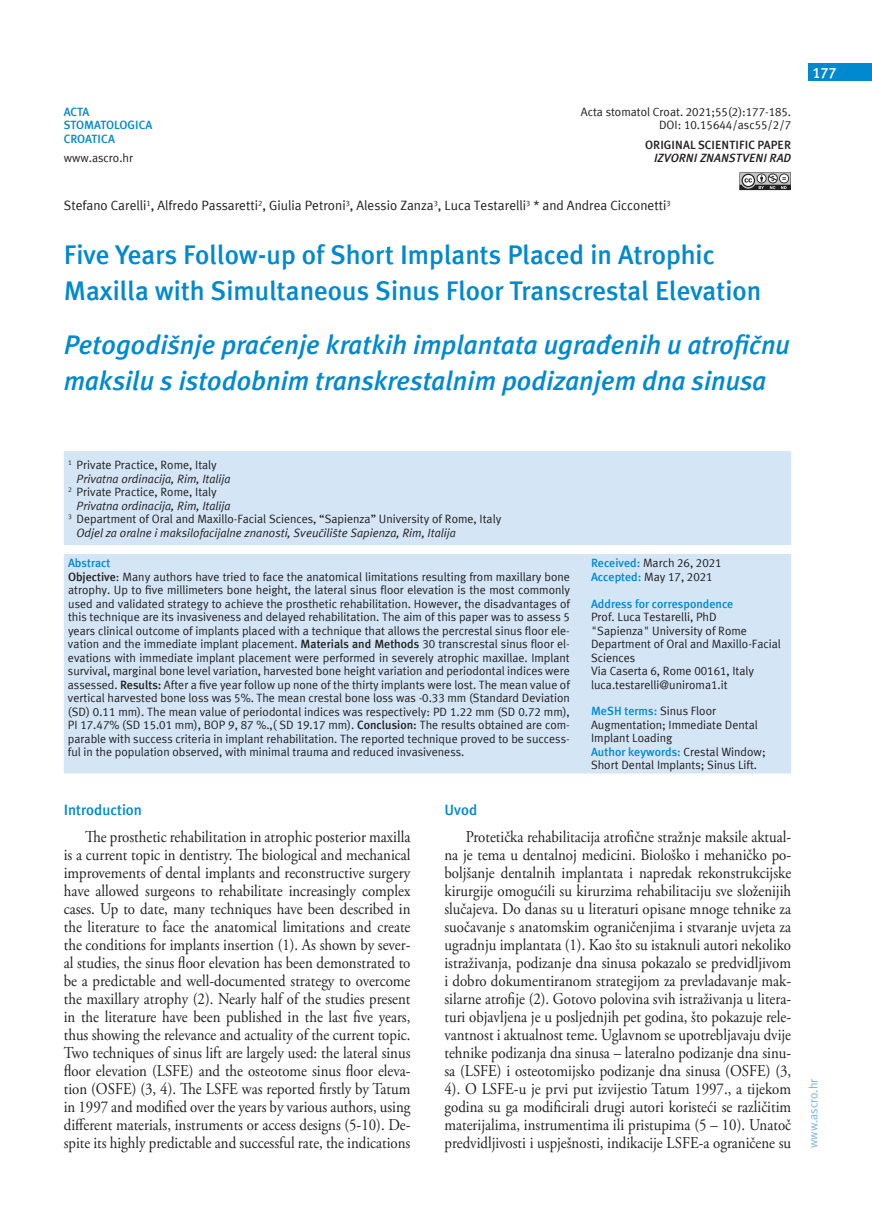
<style>
.page{position:relative;width:872px;height:1212px;background:#fff}
.page>*{position:absolute;margin:0;border:0;box-sizing:border-box;transform-origin:0 0}
.t1{font:italic 700 27px/36px "Meta ASC";color:#0089cf}
.t2{font:700 27px/36px "Meta ASC";color:#0089cf}
.t3{font:16.5px/18px "Adobe Garamond Pro";color:#231f20;text-align:justify;scale:.9 1}
.t4{font:700 15px "Meta ASC";color:#0089cf}
.t5{font:700 15px "Meta ASC";color:#fff}
.t6{font:13.5px "Meta ASC";color:#231f20}
.t7{font:12px/13.5px "Meta ASC";color:#231f20}
.t8{font:italic 12px "Meta ASC";color:#231f20}
.t9{font:700 12px/13.5px "Meta ASC";color:#0089cf}
.t10{font:700 12px "Meta ASC";letter-spacing:.005em;color:#231f20}
.t11{font:italic 700 12px "Meta ASC";letter-spacing:.005em;color:#231f20}
.t12{font:12px "Meta ASC";color:#77b6e4}
.s1{font-weight:700;color:#0089cf}
.s2{font-weight:700}
</style>
<div class="page">
<div style="left:808px;top:64px;width:64px;height:17px;background:#0089cf"></div>
<div style="left:64px;top:451px;width:727px;height:322px;background:#d4e6f6"></div>
<div style="left:64px;top:545px;width:727px;height:9px;background:#fff"></div>
<svg style="left:739px;top:172px;width:52px;height:18px"></svg>
<p class="t7" style="left:581px;top:105px;width:212px;text-align:right">Acta stomatol Croat. 2021;55(2):177-185.<br>DOI: 10.15644/asc55/2/7</p>
<p class="t10" style="left:645px;top:138px;width:147px">ORIGINAL SCIENTIFIC PAPER</p>
<p class="t11" style="left:654px;top:151px;width:139px">IZVORNI ZNANSTVENI RAD</p>
<p class="t6" style="left:64px;top:198px;width:608px">Stefano Carelli<sup>1</sup>, Alfredo Passaretti<sup>2</sup>, Giulia Petroni<sup>3</sup>, Alessio Zanza<sup>3</sup>, Luca Testarelli<sup>3</sup> * and Andrea Cicconetti<sup>3</sup></p>
<h1 class="t2" style="left:64px;top:237px;width:699px">Five Years Follow-up of Short Implants Placed in Atrophic<br>Maxilla with Simultaneous Sinus Floor Transcrestal Elevation</h1>
<h1 class="t1" style="left:64px;top:327px;width:727px">Petogodišnje praćenje kratkih implantata ugrađenih u atrofičnu maksilu s istodobnim transkrestalnim podizanjem dna sinusa</h1>
<p class="t9" style="left:64px;top:105px;width:90px">ACTA<br>STOMATOLOGICA<br>CROATICA</p>
<p class="t7" style="left:64px;top:151px;width:71px">www.ascro.hr</p>
<p class="t5" style="left:812px;top:64px;width:26px">177</p>
<p class="t7" style="left:68px;top:458px;width:150px"><sup>1</sup> Private Practice, Rome, Italy</p>
<p class="t8" style="left:77px;top:471px;width:156px">Privatna ordinacija, Rim, Italija</p>
<p class="t7" style="left:68px;top:485px;width:150px"><sup>2</sup> Private Practice, Rome, Italy</p>
<p class="t8" style="left:77px;top:498px;width:156px">Privatna ordinacija, Rim, Italija</p>
<p class="t7" style="left:68px;top:512px;width:435px"><sup>3</sup> Department of Oral and Maxillo-Facial Sciences, “Sapienza” University of Rome, Italy</p>
<p class="t8" style="left:77px;top:525px;width:381px">Odjel za oralne i maksilofacijalne znanosti, Sveučilište Sapienza, Rim, Italija</p>
<p class="t7" style="left:68px;top:556px;width:504px"><span class="s1">Abstract<br></span><span class="s2">Objective</span>: Many authors have tried to face the anatomical limitations resulting from maxillary bone atrophy. Up to five millimeters bone height, the lateral sinus floor elevation is the most commonly used and validated strategy to achieve the prosthetic rehabilitation. However, the disadvantages of this technique are its invasiveness and delayed rehabilitation. The aim of this paper was to assess 5 years clinical outcome of implants placed with a technique that allows the percrestal sinus floor ele&shy;vation and the immediate implant placement. <span class="s2">Materials and Methods</span> 30 transcrestal sinus floor el&shy;evations with immediate implant placement were performed in severely atrophic maxillae. Implant survival, marginal bone level variation, harvested bone height variation and periodontal indices were assessed. <span class="s2">Results:</span> After a five year follow up none of the thirty implants were lost. The mean value of vertical harvested bone loss was 5%. The mean crestal bone loss was -0.33 mm (Standard Deviation (SD) 0.11 mm). The mean value of periodontal indices was respectively: PD 1.22 mm (SD 0.72 mm), PI 17.47% (SD 15.01 mm), BOP 9, 87 %.,( SD 19.17 mm). <span class="s2">Conclusion:</span> The results obtained are com&shy;parable with success criteria in implant rehabilitation. The reported technique proved to be success&shy;ful in the population observed, with minimal trauma and reduced invasiveness.</p>
<p class="t7" style="left:591px;top:556px;width:132px"><span class="s1">Received:</span> March 26, 2021<br><span class="s1">Accepted:</span> May 17, 2021</p>
<p class="t9" style="left:591px;top:597px;width:144px">Address for correspondence</p>
<p class="t7" style="left:591px;top:610px;width:191px">Prof. Luca Testarelli, PhD<br>"Sapienza" University of Rome<br>Department of Oral and Maxillo-Facial<br>Sciences<br>Via Caserta 6, Rome 00161, Italy luca.testarelli@uniroma1.it</p>
<p class="t7" style="left:591px;top:704px;width:176px"><span class="s1">MeSH terms:</span> Sinus Floor<br>Augmentation; Immediate Dental<br>Implant Loading<br><span class="s1">Author keywords:</span> Crestal Window;<br>Short Dental Implants; Sinus Lift.</p>
<p class="t4" style="left:64px;top:801px;width:80px">Introduction</p>
<p class="t3" style="left:64px;top:828px;width:387px;text-indent:21px">The prosthetic rehabilitation in atrophic posterior maxilla is a current topic in dentistry. The biological and mechanical improvements of dental implants and reconstructive surgery have allowed surgeons to rehabilitate increasingly complex cases. Up to date, many techniques have been described in the literature to face the anatomical limitations and create the conditions for implants insertion (1). As shown by sever&shy;al studies, the sinus floor elevation has been demonstrated to be a predictable and well-documented strategy to overcome the maxillary atrophy (2). Nearly half of the studies present in the literature have been published in the last five years, thus showing the relevance and actuality of the current topic.<br>Two techniques of sinus lift are largely used: the lateral sinus floor elevation (LSFE) and the osteotome sinus floor eleva&shy;tion (OSFE) (3, 4). The LSFE was reported firstly by Tatum in 1997 and modified over the years by various authors, using different materials, instruments or access designs (5-10). De&shy;spite its highly predictable and successful rate, the indications</p>
<p class="t4" style="left:444px;top:801px;width:34px">Uvod</p>
<p class="t3" style="left:444px;top:828px;width:387px;text-indent:21px">Protetička rehabilitacija atrofične stražnje maksile aktual&shy;na je tema u dentalnoj medicini. Biološko i mehaničko po&shy;boljšanje dentalnih implantata i napredak rekonstrukcijske kirurgije omogućili su kirurzima rehabilitaciju sve složenijih slučajeva. Do danas su u literaturi opisane mnoge tehnike za suočavanje s anatomskim ograničenjima i stvaranje uvjeta za ugradnju implantata (1). Kao što su istaknuli autori nekoliko istraživanja, podizanje dna sinusa pokazalo se predvidljivom i dobro dokumentiranom strategijom za prevladavanje mak&shy;silarne atrofije (2). Gotovo polovina svih istraživanja u litera&shy;turi objavljena je u posljednjih pet godina, što pokazuje rele&shy;vantnost i aktualnost teme. Uglavnom se upotrebljavaju dvije tehnike podizanja dna sinusa – lateralno podizanje dna sinu&shy;sa (LSFE) i osteotomijsko podizanje dna sinusa (OSFE) (3, 4). O LSFE-u je prvi put izvijestio Tatum 1997., a tijekom godina su ga modificirali drugi autori koristeći se različitim materijalima, instrumentima ili pristupima (5 – 10). Unatoč predvidljivosti i uspješnosti, indikacije LSFE-a ograničene su</p>
<p class="t12" style="left:806px;top:1148px;width:71px;rotate:-90deg">www.ascro.hr</p>
</div>
